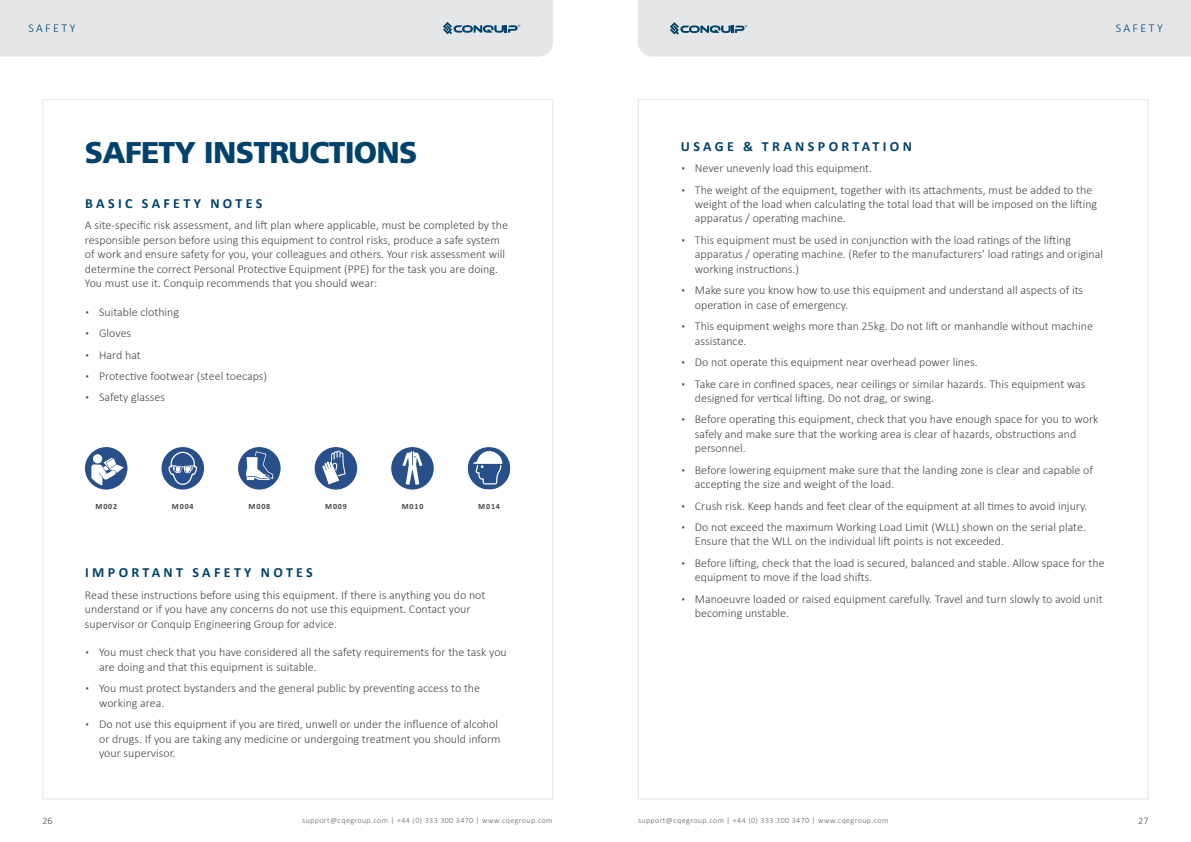
<style>
.page{position:relative;width:1191px;height:842px;background:#fff}
.page>*{position:absolute;margin:0;border:0;box-sizing:border-box;transform-origin:0 0}
.t1{font:900 30px "Frutiger LT Std";letter-spacing:-.025em;color:#00426b}
.t2{font:700 14px "Calibri";letter-spacing:.24em;color:#00426b}
.t3{font:300 12px/14.4px "Calibri";color:#43464b}
.t4{font:300 12px "Calibri";letter-spacing:.2em;color:#00426b}
.t5{font:300 10px "Calibri";color:#43464b}
.t6{font:300 8px "Calibri";letter-spacing:.05em;color:#636469}
.t7{font:700 8px "Calibri";letter-spacing:.1em;color:#43464b}
</style>
<div class="page">
<div style="left:0;top:0;width:553px;height:57px;background:#e5e6e7"></div>
<div style="left:638px;top:0;width:553px;height:57px;background:#e5e6e7"></div>
<div style="left:85px;top:447px;width:42px;height:43px;background:#284f89;border-radius:50%"></div>
<svg style="left:91px;top:454px;width:33px;height:31px"></svg>
<svg style="left:161px;top:447px;width:43px;height:43px"></svg>
<svg style="left:168px;top:452px;width:30px;height:33px"></svg>
<div style="left:238px;top:447px;width:43px;height:43px;background:#284f89;border-radius:50%"></div>
<svg style="left:246px;top:451px;width:28px;height:29px"></svg>
<div style="left:315px;top:447px;width:42px;height:43px;background:#284f89;border-radius:50%"></div>
<svg style="left:322px;top:451px;width:24px;height:34px"></svg>
<div style="left:391px;top:447px;width:43px;height:43px;background:#284f89;border-radius:50%"></div>
<svg style="left:402px;top:451px;width:20px;height:34px"></svg>
<svg style="left:468px;top:447px;width:42px;height:43px"></svg>
<p class="t4" style="left:28px;top:21px;width:48px">SAFETY</p>
<p class="t4" style="left:1115px;top:21px;width:48px">SAFETY</p>
<h1 class="t1" style="left:85px;top:134px;width:334px">SAFETY INSTRUCTIONS</h1>
<p class="t2" style="left:85px;top:193px;width:179px">BASIC SAFETY NOTES</p>
<p class="t3" style="left:85px;top:218px;width:424px">A site-specific risk assessment, and lift plan where applicable, must be completed by the responsible person before using this equipment to control risks, produce a safe system of work and ensure safety for you, your colleagues and others. Your risk assessment will determine the correct Personal Protective Equipment (PPE) for the task you are doing.<br>You must use it. Conquip recommends that you should wear:</p>
<p class="t3" style="left:85px;top:304px;width:96px">▪ Suitable clothing</p>
<p class="t3" style="left:85px;top:326px;width:48px">▪ Gloves</p>
<p class="t3" style="left:85px;top:347px;width:57px">▪ Hard hat</p>
<p class="t3" style="left:85px;top:369px;width:184px">▪ Protective footwear (steel toecaps)</p>
<p class="t3" style="left:85px;top:390px;width:82px">▪ Safety glasses</p>
<p class="t7" style="left:95px;top:500px;width:23px">M002</p>
<p class="t7" style="left:172px;top:500px;width:23px">M004</p>
<p class="t7" style="left:248px;top:500px;width:23px">M008</p>
<p class="t7" style="left:325px;top:500px;width:23px">M009</p>
<p class="t7" style="left:402px;top:500px;width:23px">M010</p>
<p class="t7" style="left:478px;top:500px;width:23px">M014</p>
<p class="t2" style="left:85px;top:563px;width:229px">IMPORTANT SAFETY NOTES</p>
<p class="t3" style="left:85px;top:588px;width:402px">Read these instructions before using this equipment. If there is anything you do not understand or if you have any concerns do not use this equipment. Contact your supervisor or Conquip Engineering Group for advice.</p>
<p class="t3" style="left:99px;top:645px;width:409px;text-indent:-14px">▪ You must check that you have considered all the safety requirements for the task you are doing and that this equipment is suitable.</p>
<p class="t3" style="left:99px;top:681px;width:382px;text-indent:-14px">▪ You must protect bystanders and the general public by preventing access to the working area.</p>
<p class="t3" style="left:99px;top:717px;width:403px;text-indent:-14px">▪ Do not use this equipment if you are tired, unwell or under the influence of alcohol or drugs. If you are taking any medicine or undergoing treatment you should inform your supervisor.</p>
<p class="t2" style="left:681px;top:136px;width:232px">USAGE &amp; TRANSPORTATION</p>
<p class="t3" style="left:680px;top:161px;width:193px">▪ Never unevenly load this equipment.</p>
<p class="t3" style="left:695px;top:182px;width:404px;text-indent:-14px">▪ The weight of the equipment, together with its attachments, must be added to the weight of the load when calculating the total load that will be imposed on the lifting apparatus / operating machine.</p>
<p class="t3" style="left:695px;top:233px;width:410px;text-indent:-14px">▪ This equipment must be used in conjunction with the load ratings of the lifting apparatus / operating machine. (Refer to the manufacturers’ load ratings and original working instructions.)</p>
<p class="t3" style="left:695px;top:283px;width:390px;text-indent:-14px">▪ Make sure you know how to use this equipment and understand all aspects of its operation in case of emergency.</p>
<p class="t3" style="left:695px;top:319px;width:399px;text-indent:-14px">▪ This equipment weighs more than 25kg. Do not lift or manhandle without machine assistance.</p>
<p class="t3" style="left:680px;top:355px;width:298px">▪ Do not operate this equipment near overhead power lines.</p>
<p class="t3" style="left:695px;top:376px;width:392px;text-indent:-14px">▪ Take care in confined spaces, near ceilings or similar hazards. This equipment was designed for vertical lifting. Do not drag, or swing.</p>
<p class="t3" style="left:695px;top:412px;width:405px;text-indent:-14px">▪ Before operating this equipment, check that you have enough space for you to work safely and make sure that the working area is clear of hazards, obstructions and personnel.</p>
<p class="t3" style="left:695px;top:462px;width:400px;text-indent:-14px">▪ Before lowering equipment make sure that the landing zone is clear and capable of accepting the size and weight of the load.</p>
<p class="t3" style="left:680px;top:498px;width:408px">▪ Crush risk. Keep hands and feet clear of the equipment at all times to avoid injury.</p>
<p class="t3" style="left:695px;top:520px;width:392px;text-indent:-14px">▪ Do not exceed the maximum Working Load Limit (WLL) shown on the serial plate.<br>Ensure that the WLL on the individual lift points is not exceeded.</p>
<p class="t3" style="left:695px;top:556px;width:411px;text-indent:-14px">▪ Before lifting, check that the load is secured, balanced and stable. Allow space for the equipment to move if the load shifts.</p>
<p class="t3" style="left:695px;top:592px;width:409px;text-indent:-14px">▪ Manoeuvre loaded or raised equipment carefully. Travel and turn slowly to avoid unit becoming unstable.</p>
<p class="t5" style="left:43px;top:814px;width:12px">26</p>
<p class="t6" style="left:302px;top:816px;width:252px">support@cqegroup.com | +44 (0) 333 300 3470 | www.cqegroup.com</p>
<p class="t6" style="left:638px;top:816px;width:252px">support@cqegroup.com | +44 (0) 333 300 3470 | www.cqegroup.com</p>
<p class="t5" style="left:1138px;top:814px;width:12px">27</p>
</div>
